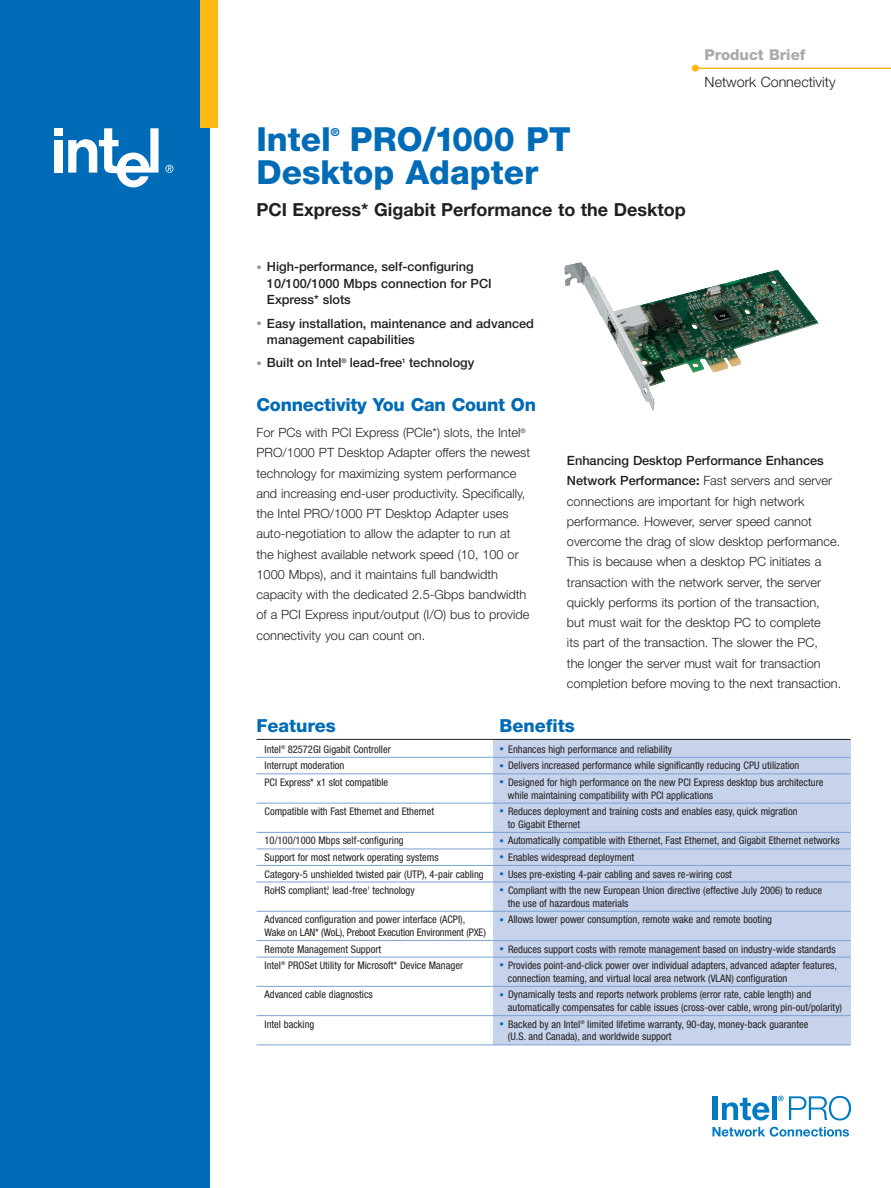
<style>
.page{position:relative;width:891px;height:1188px;background:#fff}
.page>*{position:absolute;margin:0;border:0;box-sizing:border-box;transform-origin:0 0}
.t1{font:800 33.3px/33px "Helvetica Neue";color:#006bb6}
.t2{font:700 18px "Helvetica Neue";color:#231f20}
.t3{font:800 18px "Helvetica Neue";letter-spacing:-.015em;color:#006bb6}
.t4{font:800 15px "Helvetica Neue";color:#a8a9ad}
.t5{font:300 14.25px "Helvetica Neue";color:#231f20}
.t6{font:300 12.75px/20.2px "Helvetica Neue";color:#231f20}
.t7{font:500 12.75px/16.5px "Helvetica Neue";color:#231f20}
.t8{font:800 11.1px "Helvetica Neue";color:#006bb6}
.t9{font:condensed 10.5px/12.8px "Helvetica Neue";color:#231f20}
.s1{font-weight:300;font-size:10.5px;color:#939598}
.s2{font-weight:500}
.s3{font-weight:700}
.s4{font-weight:700;font-size:9px;color:#006bb6}
</style>
<div class="page">
<div style="left:0;top:0;width:209px;height:1188px;background:#006bb6"></div>
<div style="left:201px;top:0;width:17px;height:128px;background:#fcb814"></div>
<div style="left:54px;top:128px;width:8px;height:8px;background:#fff"></div>
<div style="left:54px;top:140px;width:8px;height:33px;background:#fff"></div>
<svg style="left:68px;top:128px;width:91px;height:59px"></svg>
<svg style="left:165px;top:165px;width:8px;height:8px"></svg>
<img style="left:564px;top:262px;width:255px;height:149px">
<div style="left:712px;top:1096px;width:6px;height:24px;background:#007ac2"></div>
<svg style="left:722px;top:1098px;width:48px;height:22px"></svg>
<div style="left:772px;top:1096px;width:5px;height:24px;background:#007ac2"></div>
<svg style="left:778px;top:1096px;width:73px;height:25px"></svg>
<svg style="left:713px;top:1127px;width:136px;height:10px"></svg>
<div style="left:493px;top:740px;width:357px;height:305px;background:#c6d3eb"></div>
<hr style="left:256px;top:739px;width:594px;height:1px;background:#231f20">
<hr style="left:256px;top:757px;width:594px;height:1px;background:#7da2d4">
<hr style="left:256px;top:773px;width:594px;height:1px;background:#7da2d4">
<hr style="left:256px;top:803px;width:594px;height:1px;background:#7da2d4">
<hr style="left:256px;top:832px;width:594px;height:1px;background:#7da2d4">
<hr style="left:256px;top:849px;width:594px;height:1px;background:#7da2d4">
<hr style="left:256px;top:865px;width:594px;height:1px;background:#7da2d4">
<hr style="left:256px;top:882px;width:594px;height:1px;background:#7da2d4">
<hr style="left:256px;top:911px;width:594px;height:1px;background:#7da2d4">
<hr style="left:256px;top:940px;width:594px;height:1px;background:#7da2d4">
<hr style="left:256px;top:957px;width:594px;height:1px;background:#7da2d4">
<hr style="left:256px;top:986px;width:594px;height:1px;background:#7da2d4">
<hr style="left:256px;top:1015px;width:594px;height:1px;background:#7da2d4">
<hr style="left:256px;top:1045px;width:594px;height:1px;background:#7da2d4">
<div style="left:692px;top:65px;width:7px;height:7px;background:#fcb814;border-radius:50%"></div>
<hr style="left:696px;top:68px;width:195px;height:1px;background:#fcb814">
<h1 class="t1" style="left:257px;top:126px;width:316px;text-indent:93px">PRO/1000 PT<br>Desktop Adapter</h1>
<h2 class="t2" style="left:256px;top:203px;width:431px">PCI Express* Gigabit Performance to the Desktop</h2>
<h1 class="t1" style="left:256px;top:126px;width:76px">Intel</h1>
<p class="t8" style="left:331px;top:128px;width:10px">®</p>
<h3 class="t4" style="left:705px;top:49px;width:102px">Product Brief</h3>
<h3 class="t5" style="left:705px;top:76px;width:133px">Network Connectivity</h3>
<p class="t7" style="left:267px;top:260px;width:226px;text-indent:-10px"><span class="s1">•</span> High-performance, self-configuring<br>10/100/1000 Mbps connection for PCI<br>Express* slots</p>
<p class="t7" style="left:267px;top:316px;width:269px;text-indent:-10px"><span class="s1">•</span> Easy installation, maintenance and advanced management capabilities</p>
<p class="t7" style="left:256px;top:356px;width:219px"><span class="s1">•</span> Built on Intel<sup>®</sup> lead-free<sup>1</sup> technology</p>
<h2 class="t3" style="left:256px;top:399px;width:281px">Connectivity You Can Count On</h2>
<p class="t6" style="left:256px;top:424px;width:275px">For PCs with PCI Express (PCIe*) slots, the Intel<sup>® </sup>PRO/1000 PT Desktop Adapter offers the newest technology for maximizing system performance and increasing end-user productivity. Specifically, the Intel PRO/1000 PT Desktop Adapter uses auto-negotiation to allow the adapter to run at the highest available network speed (10, 100 or 1000 Mbps), and it maintains full bandwidth capacity with the dedicated 2.5-Gbps bandwidth of a PCI Express input/output (I/O) bus to provide connectivity you can count on.</p>
<p class="t6" style="left:567px;top:452px;width:276px"><span class="s2">Enhancing Desktop Performance Enhances Network Performance</span><span class="s3">:</span> Fast servers and server connections are important for high network performance. However, server speed cannot overcome the drag of slow desktop performance.<br>This is because when a desktop PC initiates a transaction with the network server, the server quickly performs its portion of the transaction,<br>but must wait for the desktop PC to complete<br>its part of the transaction. The slower the PC,<br>the longer the server must wait for transaction completion before moving to the next transaction.</p>
<h2 class="t3" style="left:256px;top:719px;width:81px">Features</h2>
<h2 class="t3" style="left:500px;top:719px;width:77px">Benefits</h2>
<p class="t9" style="left:265px;top:744px;width:128px">Intel<sup>®</sup> 82572GI Gigabit Controller</p>
<p class="t9" style="left:500px;top:744px;width:174px"><span class="s4">•</span> Enhances high performance and reliability</p>
<p class="t9" style="left:265px;top:760px;width:81px">Interrupt moderation</p>
<p class="t9" style="left:500px;top:760px;width:302px"><span class="s4">•</span> Delivers increased performance while significantly reducing CPU utilization</p>
<p class="t9" style="left:265px;top:777px;width:125px">PCI Express* x1 slot compatible</p>
<p class="t9" style="left:508px;top:777px;width:317px;text-indent:-8px"><span class="s4">•</span> Designed for high performance on the new PCI Express desktop bus architecture while maintaining compatibility with PCI applications</p>
<p class="t9" style="left:265px;top:806px;width:171px">Compatible with Fast Ethernet and Ethernet</p>
<p class="t9" style="left:508px;top:806px;width:291px;text-indent:-8px"><span class="s4">•</span> Reduces deployment and training costs and enables easy, quick migration to Gigabit Ethernet</p>
<p class="t9" style="left:265px;top:835px;width:141px">10/100/1000 Mbps self-configuring</p>
<p class="t9" style="left:500px;top:835px;width:342px"><span class="s4">•</span> Automatically compatible with Ethernet, Fast Ethernet, and Gigabit Ethernet networks</p>
<p class="t9" style="left:265px;top:852px;width:176px">Support for most network operating systems</p>
<p class="t9" style="left:500px;top:852px;width:136px"><span class="s4">•</span> Enables widespread deployment</p>
<p class="t9" style="left:265px;top:868px;width:221px">Category-5 unshielded twisted pair (UTP), 4-pair cabling</p>
<p class="t9" style="left:500px;top:868px;width:234px"><span class="s4">•</span> Uses pre-existing 4-pair cabling and saves re-wiring cost</p>
<p class="t9" style="left:265px;top:885px;width:152px">RoHS compliant<sup>2</sup>, lead-free<sup>1</sup> technology</p>
<p class="t9" style="left:508px;top:885px;width:316px;text-indent:-8px"><span class="s4">•</span> Compliant with the new European Union directive (effective July 2006) to reduce the use of hazardous materials</p>
<p class="t9" style="left:265px;top:914px;width:202px">Advanced configuration and power interface (ACPI),</p>
<p class="t9" style="left:500px;top:914px;width:274px"><span class="s4">•</span> Allows lower power consumption, remote wake and remote booting</p>
<p class="t9" style="left:265px;top:925px;width:223px;line-height:16.5px">Wake on LAN* (WoL), Preboot Execution Environment (PXE)<br>Remote Management Support</p>
<p class="t9" style="left:500px;top:943px;width:338px"><span class="s4">•</span> Reduces support costs with remote management based on industry-wide standards</p>
<p class="t9" style="left:265px;top:960px;width:200px">Intel<sup>®</sup> PROSet Utility for Microsoft* Device Manager</p>
<p class="t9" style="left:508px;top:960px;width:331px;text-indent:-8px"><span class="s4">•</span> Provides point-and-click power over individual adapters, advanced adapter features, connection teaming, and virtual local area network (VLAN) configuration</p>
<p class="t9" style="left:265px;top:989px;width:110px">Advanced cable diagnostics</p>
<p class="t9" style="left:508px;top:989px;width:336px;text-indent:-8px"><span class="s4">•</span> Dynamically tests and reports network problems (error rate, cable length) and automatically compensates for cable issues (cross-over cable, wrong pin-out/polarity)</p>
<p class="t9" style="left:265px;top:1018px;width:51px">Intel backing</p>
<p class="t9" style="left:508px;top:1018px;width:302px;text-indent:-8px"><span class="s4">•</span> Backed by an Intel<sup>®</sup> limited lifetime warranty, 90-day, money-back guarantee (U.S. and Canada), and worldwide support</p>
</div>
